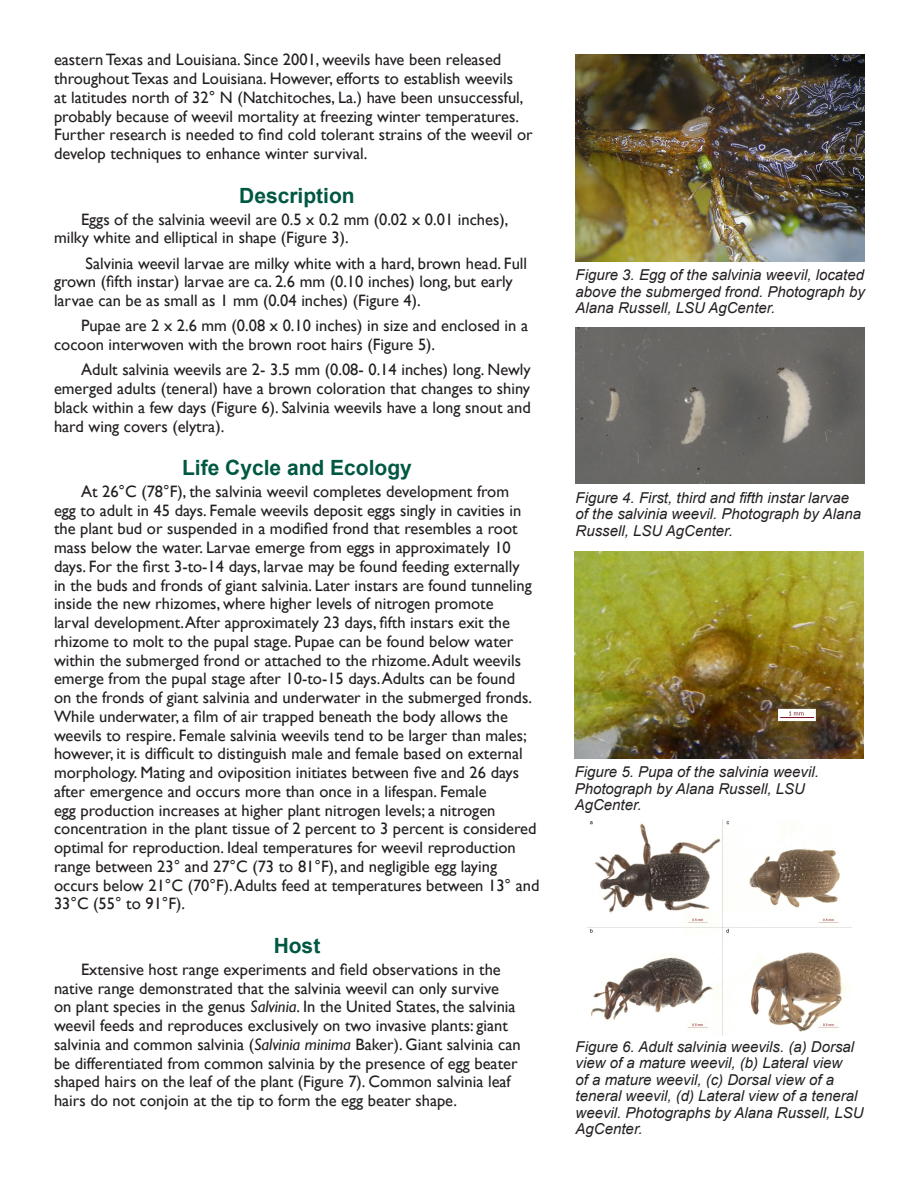
<style>
.page{position:relative;width:918px;height:1188px;background:#fff}
.page>*{position:absolute;margin:0;border:0;box-sizing:border-box;transform-origin:0 0}
.Subhead_1_-_centered{font:700 21px "Arial";color:#005842}
.Body_text{font:16.5px/18.8px "Gill Sans";color:#231f20}
.t1{font:italic 15px/16.5px "Arial";color:#231f20}
.s1{font-style:italic}
</style>
<div class="page">
<img style="left:576px;top:54px;width:289px;height:207px">
<img style="left:576px;top:327px;width:289px;height:157px">
<img style="left:575px;top:551px;width:289px;height:208px">
<img style="left:588px;top:820px;width:264px;height:216px">
<p class="Body_text" style="left:54px;top:51px;width:480px">eastern Texas and Louisiana. Since 2001, weevils have been released throughout Texas and Louisiana. However, efforts to establish weevils<br>at latitudes north of 32° N (Natchitoches, La.) have been unsuccessful, probably because of weevil mortality at freezing winter temperatures.<br>Further research is needed to find cold tolerant strains of the weevil or develop techniques to enhance winter survival.</p>
<p class="Subhead_1_-_centered" style="left:239px;top:181px;width:117px">Description</p>
<p class="Body_text" style="left:54px;top:210px;width:456px;text-indent:27px">Eggs of the salvinia weevil are 0.5 x 0.2 mm (0.02 x 0.01 inches), milky white and elliptical in shape (Figure 3).</p>
<p class="Body_text" style="left:54px;top:254px;width:475px;text-indent:32px">Salvinia weevil larvae are milky white with a hard, brown head. Full grown (fifth instar) larvae are ca. 2.6 mm (0.10 inches) long, but early larvae can be as small as 1 mm (0.04 inches) (Figure 4).</p>
<p class="Body_text" style="left:54px;top:317px;width:476px;text-indent:27px">Pupae are 2 x 2.6 mm (0.08 x 0.10 inches) in size and enclosed in a cocoon interwoven with the brown root hairs (Figure 5).</p>
<p class="Body_text" style="left:54px;top:361px;width:478px;text-align:justify;text-indent:27px">Adult salvinia weevils are 2- 3.5 mm (0.08- 0.14 inches) long. Newly emerged adults (teneral) have a brown coloration that changes to shiny black within a few days (Figure 6). Salvinia weevils have a long snout and hard wing covers (elytra).</p>
<p class="Subhead_1_-_centered" style="left:182px;top:454px;width:231px">Life Cycle and Ecology</p>
<p class="Body_text" style="left:54px;top:482px;width:487px;text-indent:27px">At 26°C (78°F), the salvinia weevil completes development from<br>egg to adult in 45 days. Female weevils deposit eggs singly in cavities in the plant bud or suspended in a modified frond that resembles a root mass below the water. Larvae emerge from eggs in approximately 10 days. For the first 3-to-14 days, larvae may be found feeding externally<br>in the buds and fronds of giant salvinia. Later instars are found tunneling inside the new rhizomes, where higher levels of nitrogen promote<br>larval development. After approximately 23 days, fifth instars exit the rhizome to molt to the pupal stage. Pupae can be found below water within the submerged frond or attached to the rhizome. Adult weevils emerge from the pupal stage after 10-to-15 days. Adults can be found<br>on the fronds of giant salvinia and underwater in the submerged fronds.<br>While underwater, a film of air trapped beneath the body allows the weevils to respire. Female salvinia weevils tend to be larger than males; however, it is difficult to distinguish male and female based on external morphology. Mating and oviposition initiates between five and 26 days after emergence and occurs more than once in a lifespan. Female<br>egg production increases at higher plant nitrogen levels; a nitrogen concentration in the plant tissue of 2 percent to 3 percent is considered optimal for reproduction. Ideal temperatures for weevil reproduction range between 23° and 27°C (73 to 81°F), and negligible egg laying occurs below 21°C (70°F). Adults feed at temperatures between 13° and 33°C (55° to 91°F).</p>
<p class="Subhead_1_-_centered" style="left:274px;top:932px;width:48px">Host</p>
<p class="Body_text" style="left:54px;top:960px;width:468px;text-indent:27px">Extensive host range experiments and field observations in the native range demonstrated that the salvinia weevil can only survive<br>on plant species in the genus <span class="s1">Salvinia</span>. In the United States, the salvinia weevil feeds and reproduces exclusively on two invasive plants: giant salvinia and common salvinia (<span class="s1">Salvinia minima</span> Baker). Giant salvinia can be differentiated from common salvinia by the presence of egg beater shaped hairs on the leaf of the plant (Figure 7). Common salvinia leaf hairs do not conjoin at the tip to form the egg beater shape.</p>
<p class="t1" style="left:576px;top:267px;width:291px;text-align:justify">Figure 3. Egg of the salvinia weevil, located above the submerged frond. Photograph by Alana Russell, LSU AgCenter.</p>
<p class="t1" style="left:576px;top:489px;width:287px">Figure 4. First, third and fifth instar larvae of the salvinia weevil. Photograph by Alana<br>Russell, LSU AgCenter.</p>
<p class="t1" style="left:575px;top:764px;width:246px">Figure 5. Pupa of the salvinia weevil.<br>Photograph by Alana Russell, LSU<br>AgCenter.</p>
<p class="t1" style="left:576px;top:1038px;width:289px">Figure 6. Adult salvinia weevils. (a) Dorsal view of a mature weevil, (b) Lateral view<br>of a mature weevil, (c) Dorsal view of a teneral weevil, (d) Lateral view of a teneral weevil. Photographs by Alana Russell, LSU AgCenter.</p>
</div>
